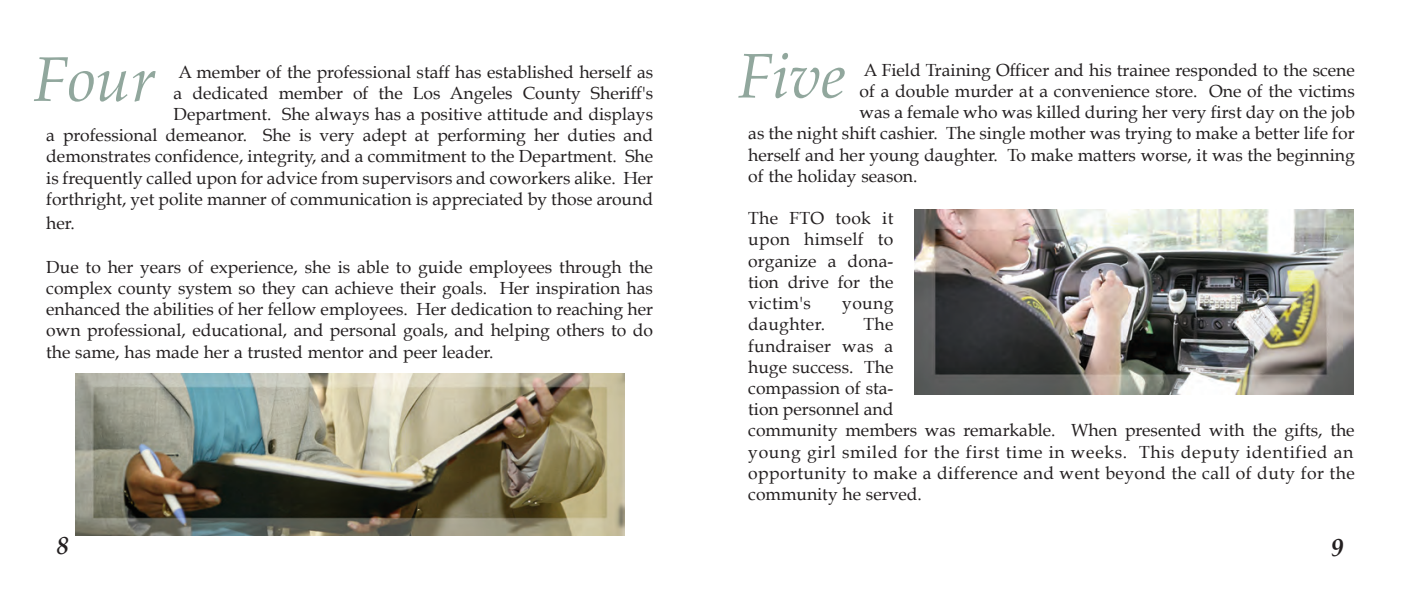
<style>
.page{position:relative;width:1402px;height:599px;background:#fff}
.page>*{position:absolute;margin:0;border:0;box-sizing:border-box;transform-origin:0 0}
.t1{font:italic 63px "Book Antiqua";color:#91a79d}
.t2{font:italic 700 24.5px "Book Antiqua";color:#231f20}
.t3{font:17.5px/21.2px "Book Antiqua";color:#231f20;text-align:justify}
.t4{font:17.5px "Book Antiqua";letter-spacing:.02em;color:#231f20}
</style>
<div class="page">
<img style="left:75px;top:373px;width:549px;height:162px">
<img style="left:914px;top:209px;width:440px;height:185px">
<h1 class="t1" style="left:737px;top:39px;width:110px">Five</h1>
<h1 class="t1" style="left:32px;top:43px;width:124px">Four</h1>
<p class="t3" style="left:864px;top:60px;width:492px">A Field Training Officer and his trainee responded to the scene</p>
<p class="t3" style="left:46px;top:61px;width:608px;text-align:right">A member of the professional staff has established herself as<br>a dedicated member of the Los Angeles County Sheriff's<br>Department. She always has a positive attitude and displays<br>a professional demeanor. She is very adept at performing her duties and demonstrates confidence, integrity, and a commitment to the Department. She is frequently called upon for advice from supervisors and coworkers alike. Her forthright, yet polite manner of communication is appreciated by those around</p>
<p class="t3" style="left:46px;top:212px;width:30px">her.</p>
<p class="t3" style="left:46px;top:256px;width:608px">Due to her years of experience, she is able to guide employees through the complex county system so they can achieve their goals. Her inspiration has enhanced the abilities of her fellow employees. Her dedication to reaching her own professional, educational, and personal goals, and helping others to do the same, has made her a trusted mentor and peer leader.</p>
<p class="t3" style="left:859px;top:81px;width:497px">of a double murder at a convenience store. One of the victims</p>
<p class="t3" style="left:859px;top:102px;width:497px">was a female who was killed during her very first day on the job</p>
<p class="t3" style="left:748px;top:123px;width:608px">as the night shift cashier. The single mother was trying to make a better life for</p>
<p class="t3" style="left:748px;top:144px;width:608px">herself and her young daughter. To make matters worse, it was the beginning</p>
<p class="t3" style="left:748px;top:165px;width:171px">of the holiday season.</p>
<p class="t3" style="left:748px;top:208px;width:147px">The FTO took it upon himself to organize a dona&shy;tion drive for the victim's</p>
<p class="t3" style="left:842px;top:293px;width:53px">young</p>
<p class="t3" style="left:748px;top:314px;width:608px;text-align:left;text-indent:115px">The<br>fundraiser was a<br>huge success. The<br>compassion of sta-<br>tion personnel and<br>community members was remarkable. When presented with the gifts, the young girl smiled for the first time in weeks. This deputy identified an opportunity to make a difference and went beyond the call of duty for the community he served.</p>
<p class="t4" style="left:748px;top:314px;width:78px">daughter.</p>
<h2 class="t2" style="left:57px;top:531px;width:14px">8</h2>
<h2 class="t2" style="left:1331px;top:533px;width:14px">9</h2>
</div>
